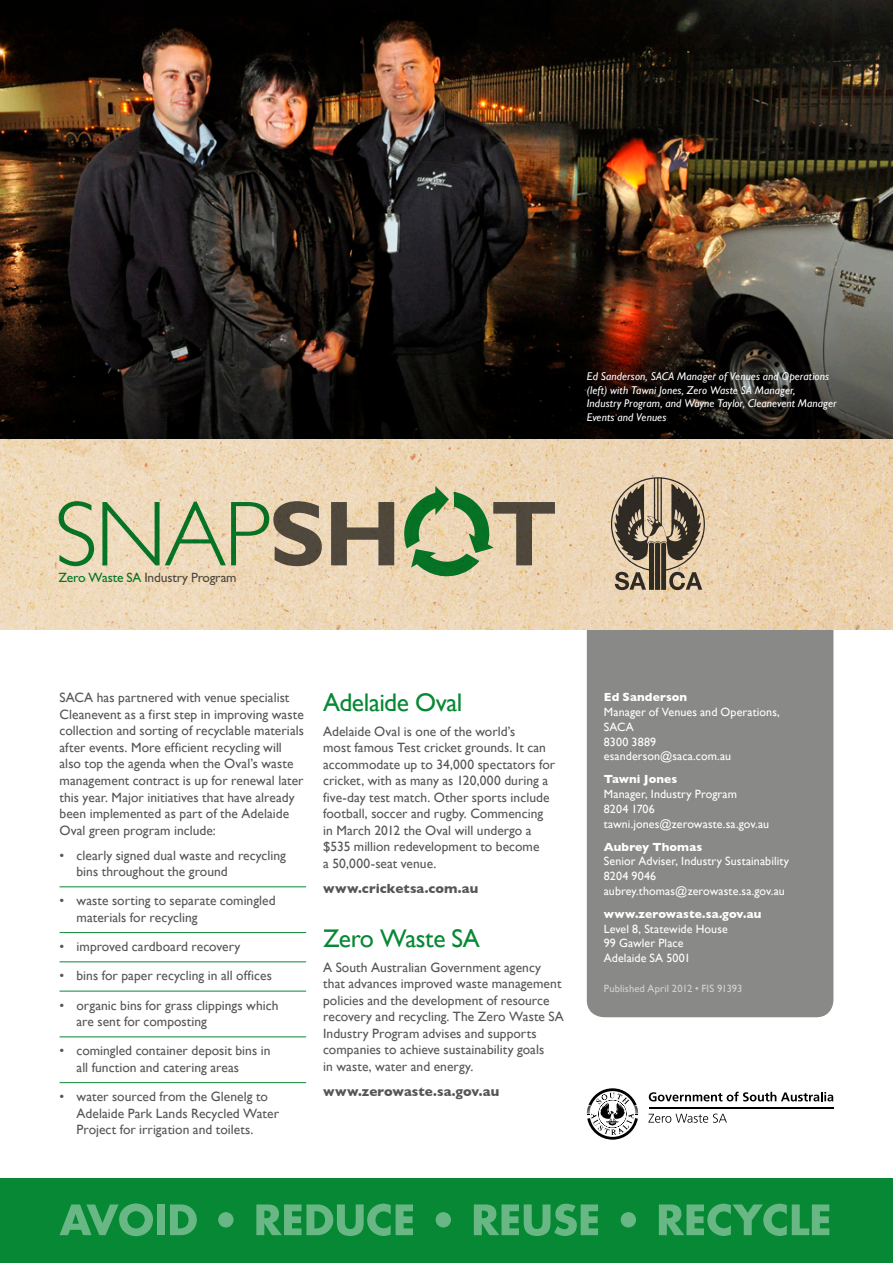
<style>
.page{position:relative;width:893px;height:1263px;background:#fff}
.page>*{position:absolute;margin:0;border:0;box-sizing:border-box;transform-origin:0 0}
.Sub-headline{font:25.5px "Gill Sans";letter-spacing:-.02em;color:#078834}
.Body_copy{font:13.5px/16.5px "Gill Sans";letter-spacing:.005em;color:#565655}
.Body_copy-2{font:700 13.5px "Gill Sans";letter-spacing:.005em;color:#565655}
.t1{font:13.5px "Gill Sans";letter-spacing:-.015em;color:#565655}
.Contact_details{font:12px/14.7px "Gill Sans";letter-spacing:.01em;color:#fff}
.t2{font:italic 11.25px/13.5px "Gill Sans";letter-spacing:.01em;color:#fff}
.Publishing_notes{font:10.5px "Gill Sans";letter-spacing:.01em;color:#d2d2d1}
.s1{color:#078834}
.s2{font-weight:700}
</style>
<div class="page">
<div style="left:0;top:1178px;width:893px;height:85px;background:#078834"></div>
<hr style="left:649px;top:1107px;width:184px;height:2px;background:#000">
<svg style="left:648px;top:1113px;width:79px;height:10px"></svg>
<svg style="left:649px;top:1092px;width:184px;height:9px"></svg>
<svg style="left:587px;top:1088px;width:51px;height:52px"></svg>
<svg style="left:60px;top:1203px;width:93px;height:33px"></svg>
<div style="left:157px;top:1204px;width:8px;height:31px;background:#69b784"></div>
<svg style="left:170px;top:1204px;width:27px;height:31px"></svg>
<svg style="left:218px;top:1212px;width:16px;height:15px"></svg>
<svg style="left:256px;top:1204px;width:157px;height:32px"></svg>
<div style="left:436px;top:1212px;width:15px;height:15px;background:#69b784;border-radius:50%"></div>
<svg style="left:474px;top:1204px;width:124px;height:32px"></svg>
<div style="left:621px;top:1212px;width:15px;height:15px;background:#69b784;border-radius:50%"></div>
<svg style="left:659px;top:1204px;width:170px;height:32px"></svg>
<div style="left:587px;top:629px;width:246px;height:388px;background:#898988"></div>
<img style="left:0;top:0;width:893px;height:629px">
<svg style="left:59px;top:501px;width:35px;height:65px;background:#aebd91"></svg>
<svg style="left:102px;top:501px;width:220px;height:65px;background:#b2b490"></svg>
<svg style="left:331px;top:502px;width:63px;height:63px;background:#8f816d"></svg>
<svg style="left:404px;top:486px;width:151px;height:90px;background:#a7ae85"></svg>
<hr style="left:60px;top:886px;width:246px;height:1px;background:#078834">
<hr style="left:60px;top:932px;width:246px;height:1px;background:#078834">
<hr style="left:60px;top:961px;width:246px;height:1px;background:#078834">
<hr style="left:60px;top:991px;width:246px;height:1px;background:#078834">
<hr style="left:60px;top:1036px;width:246px;height:1px;background:#078834">
<hr style="left:60px;top:1082px;width:246px;height:1px;background:#078834">
<svg style="left:0;top:310px;width:893px;height:128px;background:#1c1612"></svg>
<svg style="left:611px;top:477px;width:94px;height:113px;background:#92836f"></svg>
<p class="t2" style="left:587px;top:370px;width:251px">Ed Sanderson, SACA Manager of Venues and Operations (left) with Tawni Jones, Zero Waste SA Manager,<br>Industry Program, and Wayne Taylor, Cleanevent Manager Events and Venues</p>
<p class="t1" style="left:59px;top:569px;width:180px"><span class="s1">Zero Waste SA</span> Industry Program</p>
<p class="Body_copy" style="left:60px;top:689px;width:246px">SACA has partnered with venue specialist Cleanevent as a first step in improving waste collection and sorting of recyclable materials after events. More efficient recycling will also top the agenda when the Oval’s waste management contract is up for renewal later this year. Major initiatives that have already been implemented as part of the Adelaide Oval green program include:</p>
<p class="Body_copy" style="left:77px;top:846px;width:211px;text-indent:-17px">• clearly signed dual waste and recycling bins throughout the ground</p>
<p class="Body_copy" style="left:77px;top:892px;width:201px;text-indent:-17px">• waste sorting to separate comingled materials for recycling</p>
<p class="Body_copy" style="left:60px;top:938px;width:182px">• improved cardboard recovery</p>
<p class="Body_copy" style="left:60px;top:967px;width:214px">• bins for paper recycling in all offices</p>
<p class="Body_copy" style="left:77px;top:996px;width:203px;text-indent:-17px">• organic bins for grass clippings which are sent for composting</p>
<p class="Body_copy" style="left:77px;top:1042px;width:195px;text-indent:-17px">• comingled container deposit bins in all function and catering areas</p>
<p class="Body_copy" style="left:77px;top:1088px;width:204px;text-indent:-17px">• water sourced from the Glenelg to<br>Adelaide Park Lands Recycled Water<br>Project for irrigation and toilets.</p>
<p class="Sub-headline" style="left:323px;top:687px;width:141px">Adelaide Oval</p>
<p class="Body_copy" style="left:323px;top:723px;width:234px">Adelaide Oval is one of the world’s<br>most famous Test cricket grounds. It can accommodate up to 34,000 spectators for cricket, with as many as 120,000 during a five-day test match. Other sports include football, soccer and rugby. Commencing in March 2012 the Oval will undergo a $535 million redevelopment to become<br>a 50,000-seat venue.</p>
<p class="Body_copy-2" style="left:323px;top:880px;width:157px">www.cricketsa.com.au</p>
<p class="Sub-headline" style="left:323px;top:923px;width:158px">Zero Waste SA</p>
<p class="Body_copy" style="left:323px;top:959px;width:242px">A South Australian Government agency that advances improved waste management policies and the development of resource recovery and recycling. The Zero Waste SA Industry Program advises and supports companies to achieve sustainability goals<br>in waste, water and energy.</p>
<p class="Body_copy-2" style="left:323px;top:1083px;width:178px">www.zerowaste.sa.gov.au</p>
<p class="Contact_details" style="left:604px;top:690px;width:177px"><span class="s2">Ed Sanderson<br></span>Manager of Venues and Operations,<br>SACA<br>8300 3889 esanderson@saca.com.au</p>
<p class="Contact_details" style="left:604px;top:772px;width:167px"><span class="s2">Tawni Jones<br></span>Manager, Industry Program<br>8204 1706 tawni.jones@zerowaste.sa.gov.au</p>
<p class="Contact_details" style="left:604px;top:839px;width:187px"><span class="s2">Aubrey Thomas<br></span>Senior Adviser, Industry Sustainability<br>8204 9046 aubrey.thomas@zerowaste.sa.gov.au</p>
<p class="Contact_details" style="left:604px;top:906px;width:159px"><span class="s2">www.zerowaste.sa.gov.au<br></span>Level 8, Statewide House<br>99 Gawler Place<br>Adelaide SA 5001</p>
<p class="Publishing_notes" style="left:604px;top:982px;width:140px">Published April 2012 • FIS 91393</p>
</div>
